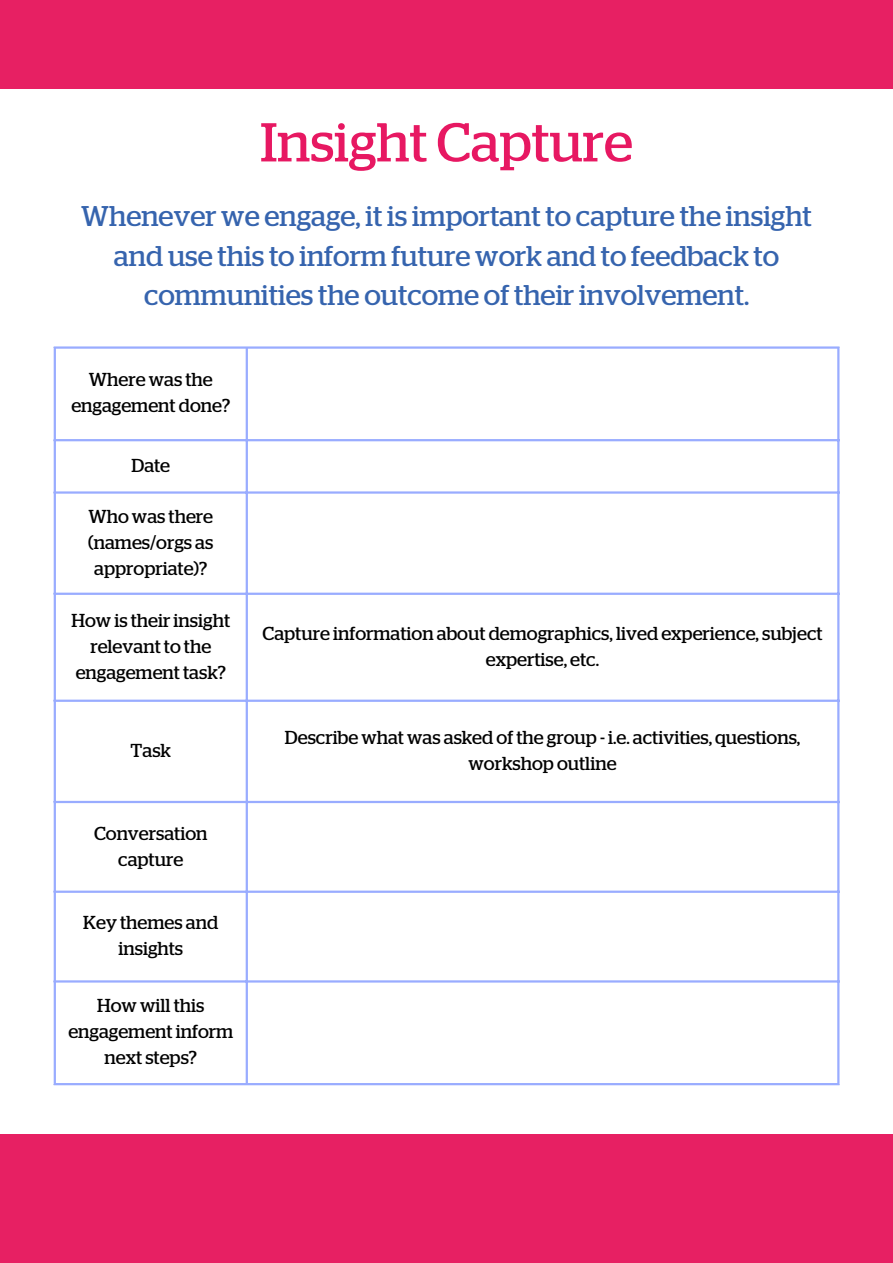
<style>
.page{position:relative;width:893px;height:1263px;background:#fff}
.page>*{position:absolute;margin:0;border:0;box-sizing:border-box;transform-origin:0 0}
.t1{font:54.6px "Stag";color:#e71862}
.t2{font:28.5px/39.4px "Stag";color:#3664ae;text-align:center}
.t3{font:18.75px/25.9px "Stag";color:#000;text-align:center}
</style>
<div class="page">
<div style="left:0;top:0;width:893px;height:89px;background:#e72063"></div>
<div style="left:0;top:1135px;width:893px;height:128px;background:#e72063"></div>
<hr style="left:54px;top:349px;width:2px;height:734px;background:#99acff">
<hr style="left:246px;top:349px;width:2px;height:734px;background:#99acff">
<hr style="left:837px;top:349px;width:2px;height:734px;background:#99acff">
<hr style="left:54px;top:346px;width:785px;height:3px;background:#99acff">
<hr style="left:54px;top:439px;width:785px;height:2px;background:#99acff">
<hr style="left:54px;top:491px;width:785px;height:3px;background:#99acff">
<hr style="left:54px;top:593px;width:785px;height:2px;background:#99acff">
<hr style="left:54px;top:700px;width:785px;height:2px;background:#99acff">
<hr style="left:54px;top:801px;width:785px;height:2px;background:#99acff">
<hr style="left:54px;top:890px;width:785px;height:3px;background:#99acff">
<hr style="left:54px;top:980px;width:785px;height:2px;background:#99acff">
<hr style="left:54px;top:1083px;width:785px;height:2px;background:#99acff">
<h1 class="t1" style="left:260px;top:118px;width:374px">Insight Capture</h1>
<h2 class="t2" style="left:81px;top:198px;width:732px">Whenever we engage, it is important to capture the insight and use this to inform future work and to feedback to communities the outcome of their involvement.</h2>
<p class="t3" style="left:71px;top:368px;width:160px">Where was the engagement done?</p>
<p class="t3" style="left:131px;top:454px;width:40px">Date</p>
<p class="t3" style="left:88px;top:504px;width:127px">Who was there (names/orgs as appropriate)?</p>
<p class="t3" style="left:71px;top:608px;width:160px">How is their insight relevant to the engagement task?</p>
<p class="t3" style="left:131px;top:738px;width:42px">Task</p>
<p class="t3" style="left:94px;top:821px;width:115px">Conversation capture</p>
<p class="t3" style="left:83px;top:911px;width:136px">Key themes and insights</p>
<p class="t3" style="left:68px;top:994px;width:166px">How will this engagement inform next steps?</p>
<p class="t3" style="left:262px;top:621px;width:561px">Capture information about demographics, lived experience, subject expertise, etc.</p>
<p class="t3" style="left:285px;top:725px;width:517px">Describe what was asked of the group - i.e. activities, questions, workshop outline</p>
</div>
